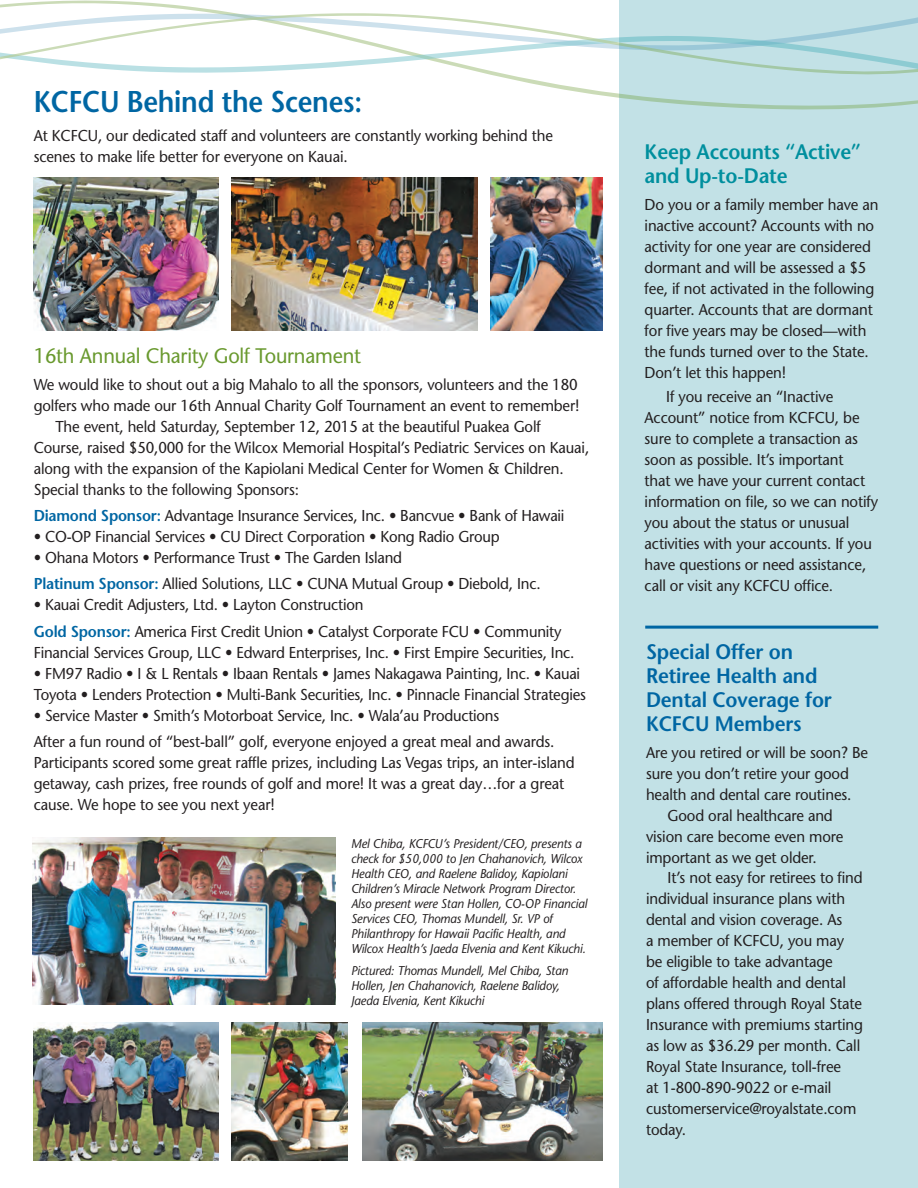
<style>
.page{position:relative;width:918px;height:1188px;background:#fff}
.page>*{position:absolute;margin:0;border:0;box-sizing:border-box;transform-origin:0 0}
._3_headline{font:600 30px "Stone Sans";letter-spacing:-.01em;color:#0066a3;scale:.9 1}
._8_Side_Bar_Heads{font:600 21px/24px "Stone Sans";letter-spacing:-.01em;color:#0066a3;scale:.95 1}
._8_Side_Bar_Heads-2{font:600 21px/24px "Stone Sans";letter-spacing:-.01em;color:#008f9e;scale:.95 1}
._4_sub_heads{font:21px "Stone Sans";letter-spacing:-.01em;color:#69992e;scale:.95 1}
._1_body-first_paragr{font:15.75px/21px "Stone Sans";letter-spacing:-.01em;color:#231f20;scale:.95 1}
._2_Body___Indet{font:15.75px/21px "Stone Sans";letter-spacing:-.01em;color:#231f20;scale:.95 1}
._6_Body___Indet_afte{font:15.75px/21px "Stone Sans";letter-spacing:-.01em;color:#231f20;scale:.95 1}
._7_disclaimer{font:italic 12.75px/15px "Stone Sans";letter-spacing:-.01em;color:#231f20;scale:.95 1}
.s1{font-weight:600;color:#0066a3}
</style>
<div class="page">
<div style="left:620px;top:0;width:298px;height:1188px;background:#c2e1e6"></div>
<svg style="left:619px;top:99px;width:299px;height:10px"></svg>
<svg style="left:0;top:0;width:620px;height:13px"></svg>
<svg style="left:561px;top:89px;width:105px;height:10px"></svg>
<svg style="left:0;top:13px;width:918px;height:76px"></svg>
<img style="left:32px;top:838px;width:303px;height:166px">
<hr style="left:645px;top:626px;width:233px;height:3px;background:#0066a3">
<img style="left:363px;top:1023px;width:240px;height:138px">
<img style="left:34px;top:177px;width:184px;height:153px">
<img style="left:231px;top:177px;width:246px;height:153px">
<img style="left:491px;top:177px;width:112px;height:153px">
<img style="left:231px;top:1023px;width:117px;height:138px">
<img style="left:34px;top:1023px;width:184px;height:138px">
<p class="_3_headline" style="left:34px;top:83px;width:366px">KCFCU Behind the Scenes:</p>
<p class="_1_body-first_paragr" style="left:34px;top:125px;width:548px">At KCFCU, our dedicated staff and volunteers are constantly working behind the scenes to make life better for everyone on Kauai.</p>
<p class="_4_sub_heads" style="left:34px;top:343px;width:346px">16th Annual Charity Golf Tournament</p>
<p class="_1_body-first_paragr" style="left:34px;top:374px;width:576px">We would like to shout out a big Mahalo to all the sponsors, volunteers and the 180 golfers who made our 16th Annual Charity Golf Tournament an event to remember!</p>
<p class="_2_Body___Indet" style="left:34px;top:416px;width:586px;text-indent:22px">The event, held Saturday, September 12, 2015 at the beautiful Puakea Golf Course, raised $50,000 for the Wilcox Memorial Hospital’s Pediatric Services on Kauai, along with the expansion of the Kapiolani Medical Center for Women &amp; Children.<br>Special thanks to the following Sponsors:</p>
<p class="_1_body-first_paragr" style="left:34px;top:505px;width:560px"><span class="s1">Diamond Sponsor:</span> Advantage Insurance Services, Inc. • Bancvue • Bank of Hawaii</p>
<p class="_1_body-first_paragr" style="left:34px;top:526px;width:492px">• CO-OP Financial Services • CU Direct Corporation • Kong Radio Group</p>
<p class="_1_body-first_paragr" style="left:34px;top:547px;width:389px">• Ohana Motors • Performance Trust • The Garden Island</p>
<p class="_1_body-first_paragr" style="left:34px;top:573px;width:535px"><span class="s1">Platinum Sponsor:</span> Allied Solutions, LLC • CUNA Mutual Group • Diebold, Inc.</p>
<p class="_1_body-first_paragr" style="left:34px;top:594px;width:349px">• Kauai Credit Adjusters, Ltd. • Layton Construction</p>
<p class="_1_body-first_paragr" style="left:34px;top:621px;width:571px"><span class="s1">Gold Sponsor:</span> America First Credit Union • Catalyst Corporate FCU • Community<br>Financial Services Group, LLC • Edward Enterprises, Inc. • First Empire Securities, Inc.</p>
<p class="_1_body-first_paragr" style="left:34px;top:663px;width:583px">• FM97 Radio • I &amp; L Rentals • Ibaan Rentals • James Nakagawa Painting, Inc. • Kauai<br>Toyota • Lenders Protection • Multi-Bank Securities, Inc. • Pinnacle Financial Strategies</p>
<p class="_1_body-first_paragr" style="left:34px;top:705px;width:492px">• Service Master • Smith’s Motorboat Service, Inc. • Wala’au Productions</p>
<p class="_1_body-first_paragr" style="left:34px;top:731px;width:571px">After a fun round of “best-ball” golf, everyone enjoyed a great meal and awards.<br>Participants scored some great raffle prizes, including Las Vegas trips, an inter-island getaway, cash prizes, free rounds of golf and more! It was a great day…for a great cause. We hope to see you next year!</p>
<p class="_7_disclaimer" style="left:351px;top:836px;width:250px">Mel Chiba, KCFCU’s President/CEO, presents a check for $50,000 to Jen Chahanovich, Wilcox Health CEO, and Raelene Balidoy, Kapiolani Children’s Miracle Network Program Director.<br>Also present were Stan Hollen, CO-OP Financial Services CEO, Thomas Mundell, Sr. VP of Philanthropy for Hawaii Pacific Health, and Wilcox Health’s Jaeda Elvenia and Kent Kikuchi.</p>
<p class="_7_disclaimer" style="left:351px;top:963px;width:230px">Pictured: Thomas Mundell, Mel Chiba, Stan<br>Hollen, Jen Chahanovich, Raelene Balidoy,<br>Jaeda Elvenia, Kent Kikuchi</p>
<p class="_8_Side_Bar_Heads-2" style="left:645px;top:140px;width:229px">Keep Accounts “Active” and Up-to-Date</p>
<p class="_1_body-first_paragr" style="left:645px;top:194px;width:248px">Do you or a family member have an inactive account? Accounts with no activity for one year are considered dormant and will be assessed a $5 fee, if not activated in the following quarter. Accounts that are dormant for five years may be closed—with the funds turned over to the State.<br>Don’t let this happen!</p>
<p class="_6_Body___Indet_afte" style="left:645px;top:386px;width:247px;text-indent:22px">If you receive an “Inactive<br>Account” notice from KCFCU, be sure to complete a transaction as soon as possible. It’s important<br>that we have your current contact information on file, so we can notify you about the status or unusual activities with your accounts. If you have questions or need assistance, call or visit any KCFCU office.</p>
<p class="_8_Side_Bar_Heads" style="left:646px;top:640px;width:197px">Special Offer on<br>Retiree Health and<br>Dental Coverage for<br>KCFCU Members</p>
<p class="_1_body-first_paragr" style="left:646px;top:742px;width:235px">Are you retired or will be soon? Be sure you don’t retire your good health and dental care routines.</p>
<p class="_2_Body___Indet" style="left:646px;top:805px;width:209px;text-indent:22px">Good oral healthcare and vision care become even more important as we get older.</p>
<p class="_2_Body___Indet" style="left:646px;top:868px;width:230px;text-indent:22px">It’s not easy for retirees to find individual insurance plans with dental and vision coverage. As<br>a member of KCFCU, you may be eligible to take advantage<br>of affordable health and dental plans offered through Royal State<br>Insurance with premiums starting as low as $36.29 per month. Call<br>Royal State Insurance, toll-free<br>at 1-800-890-9022 or e-mail customerservice@royalstate.com today.</p>
</div>
